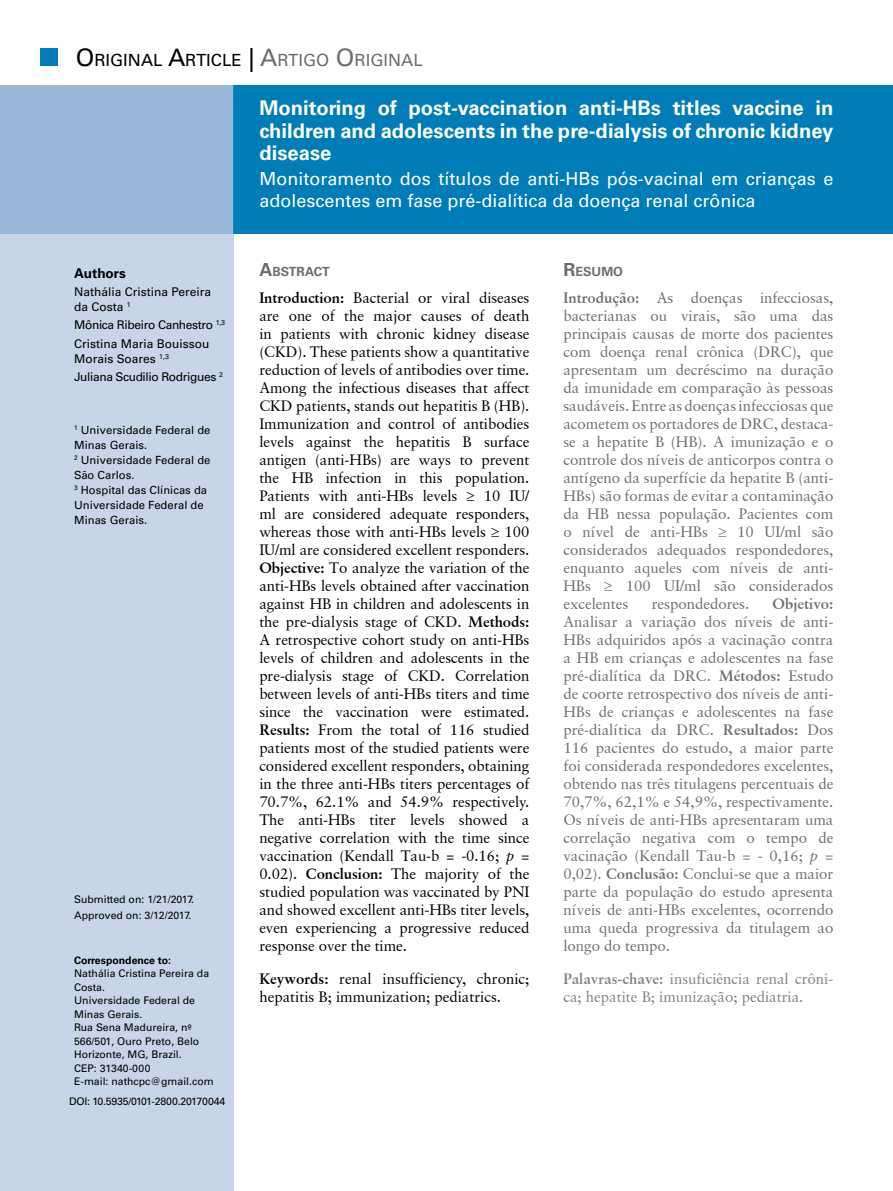
<style>
.page{position:relative;width:893px;height:1191px;background:#fff}
.page>*{position:absolute;margin:0;border:0;box-sizing:border-box;transform-origin:0 0}
.t1{font:700 20.25px/22.5px "Univers LT Std";color:#fbfdf8;text-align:justify}
.t2{font:18px/21.6px "Univers LT Std";color:#fff}
.t3{font:16.8px "Univers LT Std";color:#000}
.t4{font:15px/18px "Garamond Retrospective S Si";color:#000;text-align:justify}
.t5{font:15px/18px "Garamond Retrospective S Si";color:#6d6e71;text-align:justify}
.t6{font:15px/18px "Garamond Retrospective S Si";color:#808285}
.t7{font:700 15px "Garamond Retrospective S Si";color:#6d6e71}
.t8{font:13.5px "Univers 65 Bold";color:#000}
.t9{font:700 12.6px "Univers LT Std";color:#6d6e71}
.t10{font:12px/18.6px "Univers LT Std";letter-spacing:-.03em;color:#000}
.t11{font:12px/14.4px "Univers LT Std";color:#000}
.t12{font:11.25px/15px "Univers LT Std";color:#000}
.t13{font:10.5px/13.5px "Univers LT Std";color:#000}
.t14{font:10.5px "Univers LT Std";letter-spacing:-.02em;color:#000}
.t15{font:700 10.5px "Univers LT Std";color:#000}
.s1{font-size:24px}
.s2{font-size:24px;color:#6d6e71}
.s3{color:#6d6e71}
.s4{font-family:"Calibri"}
.s5{font-size:18px}
.s6{font-weight:700}
.s7{font-style:italic}
</style>
<div class="page">
<div style="left:0;top:234px;width:234px;height:957px;background:#c8d5e8"></div>
<div style="left:234px;top:85px;width:659px;height:149px;background:#007cb7"></div>
<div style="left:0;top:85px;width:234px;height:149px;background:#9cb8d8"></div>
<div style="left:40px;top:49px;width:17px;height:17px;background:#007cb7"></div>
<p class="t3" style="left:76px;top:50px;width:349px"><span class="s1">O</span>RIGINAL <span class="s1">A</span>RTICLE <span class="s1">|</span> <span class="s2">A</span><span class="s3">RTIGO</span> <span class="s2">O</span><span class="s3">RIGINAL</span></p>
<p class="t8" style="left:74px;top:265px;width:53px">Authors</p>
<p class="t11" style="left:74px;top:285px;width:139px">Nathália Cristina Pereira da Costa <sup>1</sup></p>
<p class="t10" style="left:74px;top:316px;width:152px">Mônica Ribeiro Canhestro <sup>1,3<br></sup>Cristina Maria Bouissou</p>
<p class="t10" style="left:74px;top:349px;width:150px">Morais Soares <sup>1,3<br></sup>Juliana Scudilio Rodrigues <sup>2</sup></p>
<p class="t12" style="left:74px;top:423px;width:138px"><sup>1</sup> Universidade Federal de<br>Minas Gerais.<br><sup>2</sup> Universidade Federal de<br>São Carlos.<br><sup>3</sup> Hospital das Clínicas da<br>Universidade Federal de<br>Minas Gerais.</p>
<p class="t13" style="left:74px;top:891px;width:122px;line-height:15.6px">Submitted on: 1/21/2017.<br>Approved on: 3/12/2017.</p>
<p class="t15" style="left:74px;top:953px;width:99px">Correspondence to:</p>
<p class="t13" style="left:74px;top:966px;width:141px">Nathália Cristina Pereira da<br>Costa.<br>Universidade Federal de<br>Minas Gerais.<br>Rua Sena Madureira, n<span class="s4">º<br></span>566/501, Ouro Preto, Belo<br>Horizonte, MG, Brazil.<br>CEP: 31340-000<br>E-mail: nathcpc@gmail.com</p>
<p class="t14" style="left:69px;top:1095px;width:158px">DOI: 10.5935/0101-2800.20170044</p>
<h1 class="t1" style="left:259px;top:97px;width:576px">Monitoring of post-vaccination anti-HBs titles vaccine in children and adolescents in the pre-dialysis of chronic kidney disease</h1>
<p class="t2" style="left:259px;top:168px;width:576px">Monitoramento dos títulos de anti-HBs pós-vacinal em crianças e adolescentes em fase pré-dialítica da doença renal crônica</p>
<p class="t9" style="left:259px;top:264px;width:72px"><span class="s5">A</span>BSTRACT</p>
<p class="t9" style="left:563px;top:264px;width:61px"><span class="s5">R</span>ESUMO</p>
<p class="t4" style="left:259px;top:288px;width:272px"><span class="s6">Introduction:</span> Bacterial or viral diseases are one of the major causes of death in patients with chronic kidney disease (CKD). These patients show a quantitative reduction of levels of antibodies over time.<br>Among the infectious diseases that affect CKD patients, stands out hepatitis B (HB).<br>Immunization and control of antibodies levels against the hepatitis B surface antigen (anti-HBs) are ways to prevent the HB infection in this population.<br>Patients with anti-HBs levels ≥ 10 IU/ ml are considered adequate responders, whereas those with anti-HBs levels ≥ 100<br>IU/ml are considered excellent responders.<br><span class="s6">Objective:</span> To analyze the variation of the anti-HBs levels obtained after vaccination against HB in children and adolescents in the pre-dialysis stage of CKD. <span class="s6">Methods:<br></span>A retrospective cohort study on anti-HBs levels of children and adolescents in the pre-dialysis stage of CKD. Correlation between levels of anti-HBs titers and time since the vaccination were estimated.<br><span class="s6">Results:</span> From the total of 116 studied patients most of the studied patients were considered excellent responders, obtaining in the three anti-HBs titers percentages of 70.7%, 62.1% and 54.9% respectively.<br>The anti-HBs titer levels showed a negative correlation with the time since vaccination (Kendall Tau-b = -0.16; <span class="s7">p</span> = 0.02). <span class="s6">Conclusion:</span> The majority of the studied population was vaccinated by PNI and showed excellent anti-HBs titer levels, even experiencing a progressive reduced response over the time.</p>
<p class="t5" style="left:563px;top:288px;width:272px"><span class="s6">Introdução:</span> As doenças infecciosas, bacterianas ou virais, são uma das principais causas de morte dos pacientes com doença renal crônica (DRC), que apresentam um decréscimo na duração da imunidade em comparação às pessoas saudáveis. Entre as doenças infecciosas que acometem os portadores de DRC, destaca&shy;se a hepatite B (HB). A imunização e o controle dos níveis de anticorpos contra o antígeno da superfície da hepatite B (anti-HBs) são formas de evitar a contaminação da HB nessa população. Pacientes com o nível de anti-HBs ≥ 10 UI/ml são considerados adequados respondedores, enquanto aqueles com níveis de anti-HBs ≥ 100 UI/ml são considerados excelentes</p>
<p class="t5" style="left:652px;top:594px;width:99px">respondedores.</p>
<p class="t7" style="left:773px;top:594px;width:62px">Objetivo:</p>
<p class="t5" style="left:563px;top:612px;width:272px">Analisar a variação dos níveis de anti-HBs adquiridos após a vacinação contra a HB em crianças e adolescentes na fase pré-dialítica da DRC. <span class="s6">Métodos:</span> Estudo de coorte retrospectivo dos níveis de anti-HBs de crianças e adolescentes na fase pré-dialítica da DRC. <span class="s6">Resultados:</span> Dos 116 pacientes do estudo, a maior parte foi considerada respondedores excelentes, obtendo nas três titulagens percentuais de 70,7%, 62,1% e 54,9%, respectivamente.<br>Os níveis de anti-HBs apresentaram uma correlação negativa com o tempo de vacinação (Kendall Tau-b = - 0,16; <span class="s7">p</span> = 0,02). <span class="s6">Conclusão:</span> Conclui-se que a maior parte da população do estudo apresenta níveis de anti-HBs excelentes, ocorrendo uma queda progressiva da titulagem ao longo do tempo.</p>
<p class="t4" style="left:259px;top:969px;width:272px"><span class="s6">Keywords:</span> renal insufficiency, chronic; hepatitis B; immunization; pediatrics.</p>
<p class="t6" style="left:563px;top:969px;width:271px"><span class="s6">Palavras-chave:</span> insuficiência renal crôni&shy;ca; hepatite B; imunização; pediatria.</p>
</div>
